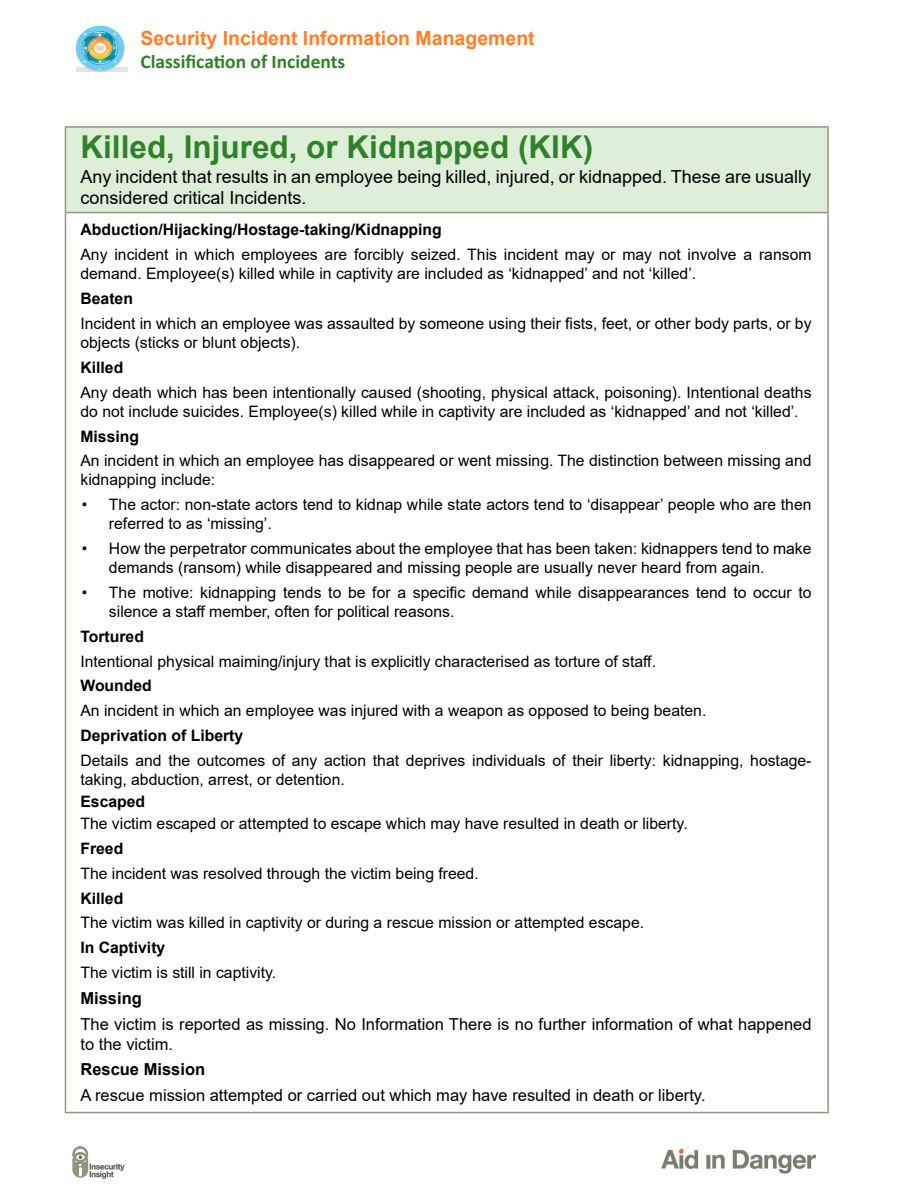
<style>
.page{position:relative;width:918px;height:1188px;background:#fff}
.page>*{position:absolute;margin:0;border:0;box-sizing:border-box;transform-origin:0 0}
.t1{font:700 31.5px "Arial";color:#30822a}
.t2{font:700 19.5px "Arial";color:#ff7e25}
.t3{font:700 19.5px "Calibri";color:#30822a}
.t4{font:18px/21.6px "Arial";color:#000}
.t5{font:16.5px/19.8px "Arial";color:#000}
.t6{font:700 16.5px "Arial";color:#000}
.t7{font:15.75px/18.9px "Arial";color:#000}
.t8{font:700 15.75px "Arial";color:#000}
</style>
<div class="page">
<img style="left:76px;top:25px;width:52px;height:47px">
<div style="left:65px;top:127px;width:763px;height:86px;background:#deefd9"></div>
<hr style="left:65px;top:126px;width:764px;height:2px;background:#97947c">
<hr style="left:65px;top:128px;width:1px;height:84px;background:#97947c">
<hr style="left:827px;top:128px;width:2px;height:84px;background:#97947c">
<hr style="left:65px;top:212px;width:764px;height:1px;background:#97947c">
<hr style="left:65px;top:213px;width:1px;height:899px;background:#97947c">
<hr style="left:827px;top:213px;width:2px;height:899px;background:#97947c">
<hr style="left:65px;top:1112px;width:764px;height:1px;background:#97947c">
<img style="left:73px;top:1147px;width:52px;height:31px">
<img style="left:661px;top:1148px;width:155px;height:26px">
<p class="t2" style="left:140px;top:24px;width:396px">Security Incident Information Management</p>
<p class="t3" style="left:140px;top:48px;width:206px">Classification of Incidents</p>
<h1 class="t1" style="left:80px;top:125px;width:514px">Killed, Injured, or Kidnapped (KIK)</h1>
<p class="t4" style="left:80px;top:165px;width:732px">Any incident that results in an employee being killed, injured, or kidnapped. These are usually considered critical Incidents.</p>
<p class="t8" style="left:80px;top:219px;width:363px">Abduction/Hijacking/Hostage-taking/Kidnapping</p>
<p class="t7" style="left:80px;top:245px;width:733px">Any incident in which employees are forcibly seized. This incident may or may not involve a ransom demand. Employee(s) killed while in captivity are included as ‘kidnapped’ and not ‘killed’.</p>
<p class="t8" style="left:80px;top:287px;width:54px">Beaten</p>
<p class="t7" style="left:80px;top:314px;width:733px">Incident in which an employee was assaulted by someone using their fists, feet, or other body parts, or by objects (sticks or blunt objects).</p>
<p class="t8" style="left:80px;top:356px;width:44px">Killed</p>
<p class="t7" style="left:80px;top:383px;width:733px">Any death which has been intentionally caused (shooting, physical attack, poisoning). Intentional deaths do not include suicides. Employee(s) killed while in captivity are included as ‘kidnapped’ and not ‘killed’.</p>
<p class="t8" style="left:80px;top:425px;width:60px">Missing</p>
<p class="t7" style="left:80px;top:451px;width:733px">An incident in which an employee has disappeared or went missing. The distinction between missing and kidnapping include:</p>
<p class="t7" style="left:109px;top:495px;width:704px;text-indent:-27px">• The actor: non-state actors tend to kidnap while state actors tend to ‘disappear’ people who are then referred to as ‘missing’.</p>
<p class="t7" style="left:109px;top:539px;width:704px;text-indent:-27px">• How the perpetrator communicates about the employee that has been taken: kidnappers tend to make demands (ransom) while disappeared and missing people are usually never heard from again.</p>
<p class="t7" style="left:109px;top:583px;width:704px;text-indent:-27px">• The motive: kidnapping tends to be for a specific demand while disappearances tend to occur to silence a staff member, often for political reasons.</p>
<p class="t8" style="left:80px;top:625px;width:65px">Tortured</p>
<p class="t7" style="left:80px;top:651px;width:577px">Intentional physical maiming/injury that is explicitly characterised as torture of staff.</p>
<p class="t8" style="left:80px;top:675px;width:73px">Wounded</p>
<p class="t7" style="left:80px;top:701px;width:627px">An incident in which an employee was injured with a weapon as opposed to being beaten.</p>
<p class="t8" style="left:80px;top:725px;width:164px">Deprivation of Liberty</p>
<p class="t7" style="left:80px;top:751px;width:733px">Details and the outcomes of any action that deprives individuals of their liberty: kidnapping, hostage&shy;taking, abduction, arrest, or detention.</p>
<p class="t8" style="left:80px;top:790px;width:66px">Escaped</p>
<p class="t7" style="left:80px;top:814px;width:609px">The victim escaped or attempted to escape which may have resulted in death or liberty.</p>
<p class="t8" style="left:80px;top:837px;width:44px">Freed</p>
<p class="t7" style="left:80px;top:864px;width:400px">The incident was resolved through the victim being freed.</p>
<p class="t8" style="left:80px;top:887px;width:44px">Killed</p>
<p class="t7" style="left:80px;top:913px;width:565px">The victim was killed in captivity or during a rescue mission or attempted escape.</p>
<p class="t8" style="left:80px;top:937px;width:86px">In Captivity</p>
<p class="t7" style="left:80px;top:963px;width:197px">The victim is still in captivity.</p>
<p class="t6" style="left:80px;top:987px;width:63px">Missing</p>
<p class="t5" style="left:80px;top:1014px;width:733px">The victim is reported as missing. No Information There is no further information of what happened to the victim.</p>
<p class="t6" style="left:80px;top:1058px;width:126px">Rescue Mission</p>
<p class="t5" style="left:80px;top:1085px;width:627px">A rescue mission attempted or carried out which may have resulted in death or liberty.</p>
</div>
